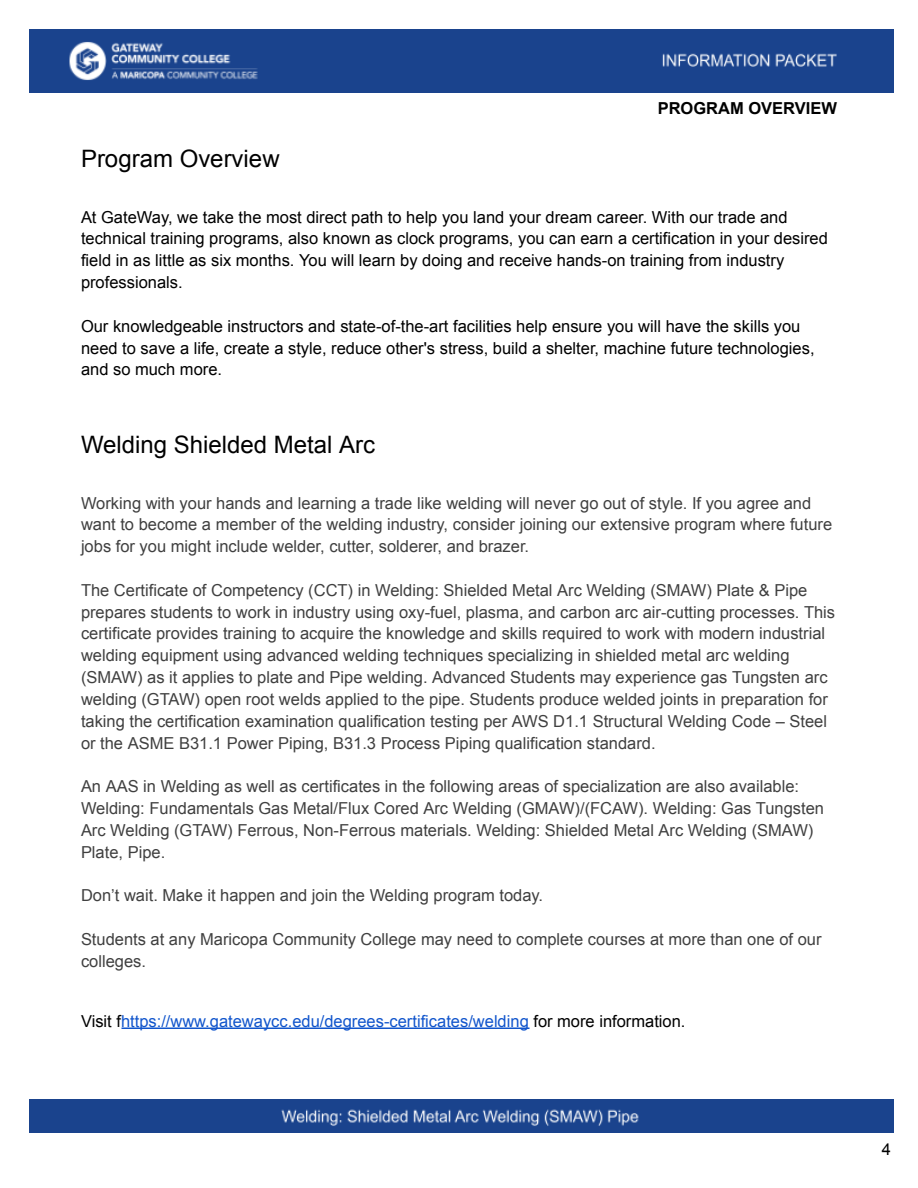
<style>
.page{position:relative;width:918px;height:1188px;background:#fff}
.page>*{position:absolute;margin:0;border:0;box-sizing:border-box;transform-origin:0 0}
.t1{font:24px "Arial";color:#000}
.t2{font:16.5px/21.8px "Arial";color:#404040}
.t3{font:16.5px/21.8px "Arial";color:#000}
.t4{font:16.5px "Arial";color:#15c}
.t5{font:700 16.5px "Arial";color:#000}
.s1{color:#000}
</style>
<div class="page">
<hr style="left:122px;top:1027px;width:407px;height:2px;background:#15c">
<img style="left:29px;top:29px;width:864px;height:63px">
<img style="left:29px;top:1099px;width:864px;height:34px">
<p class="t5" style="left:658px;top:99px;width:181px">PROGRAM OVERVIEW</p>
<h1 class="t1" style="left:81px;top:145px;width:200px">Program Overview</h1>
<p class="t3" style="left:81px;top:206px;width:748px">At GateWay, we take the most direct path to help you land your dream career. With our trade and technical training programs, also known as clock programs, you can earn a certification in your desired field in as little as six months. You will learn by doing and receive hands-on training from industry professionals.</p>
<p class="t3" style="left:81px;top:315px;width:735px">Our knowledgeable instructors and state-of-the-art facilities help ensure you will have the skills you need to save a life, create a style, reduce other's stress, build a shelter, machine future technologies, and so much more.</p>
<h1 class="t1" style="left:81px;top:431px;width:296px">Welding Shielded Metal Arc</h1>
<p class="t2" style="left:81px;top:492px;width:753px">Working with your hands and learning a trade like welding will never go out of style. If you agree and want to become a member of the welding industry, consider joining our extensive program where future jobs for you might include welder, cutter, solderer, and brazer.</p>
<p class="t2" style="left:81px;top:579px;width:756px">The Certificate of Competency (CCT) in Welding: Shielded Metal Arc Welding (SMAW) Plate &amp; Pipe prepares students to work in industry using oxy-fuel, plasma, and carbon arc air-cutting processes. This certificate provides training to acquire the knowledge and skills required to work with modern industrial welding equipment using advanced welding techniques specializing in shielded metal arc welding (SMAW) as it applies to plate and Pipe welding. Advanced Students may experience gas Tungsten arc welding (GTAW) open root welds applied to the pipe. Students produce welded joints in preparation for taking the certification examination qualification testing per AWS D1.1 Structural Welding Code – Steel or the ASME B31.1 Power Piping, B31.3 Process Piping qualification standard.</p>
<p class="t2" style="left:81px;top:776px;width:745px">An AAS in Welding as well as certificates in the following areas of specialization are also available:<br>Welding: Fundamentals Gas Metal/Flux Cored Arc Welding (GMAW)/(FCAW). Welding: Gas Tungsten Arc Welding (GTAW) Ferrous, Non-Ferrous materials. Welding: Shielded Metal Arc Welding (SMAW)<br>Plate, Pipe.</p>
<p class="t2" style="left:81px;top:885px;width:464px">Don’t wait. Make it happen and join the Welding program today.</p>
<p class="t2" style="left:81px;top:928px;width:742px">Students at any Maricopa Community College may need to complete courses at more than one of our colleges.</p>
<p class="t4" style="left:81px;top:1012px;width:606px"><span class="s1">Visit f</span>https://www.gatewaycc.edu/degrees-certificates/welding <span class="s1">for more information.</span></p>
<p class="t3" style="left:882px;top:1138px;width:11px">4</p>
</div>
